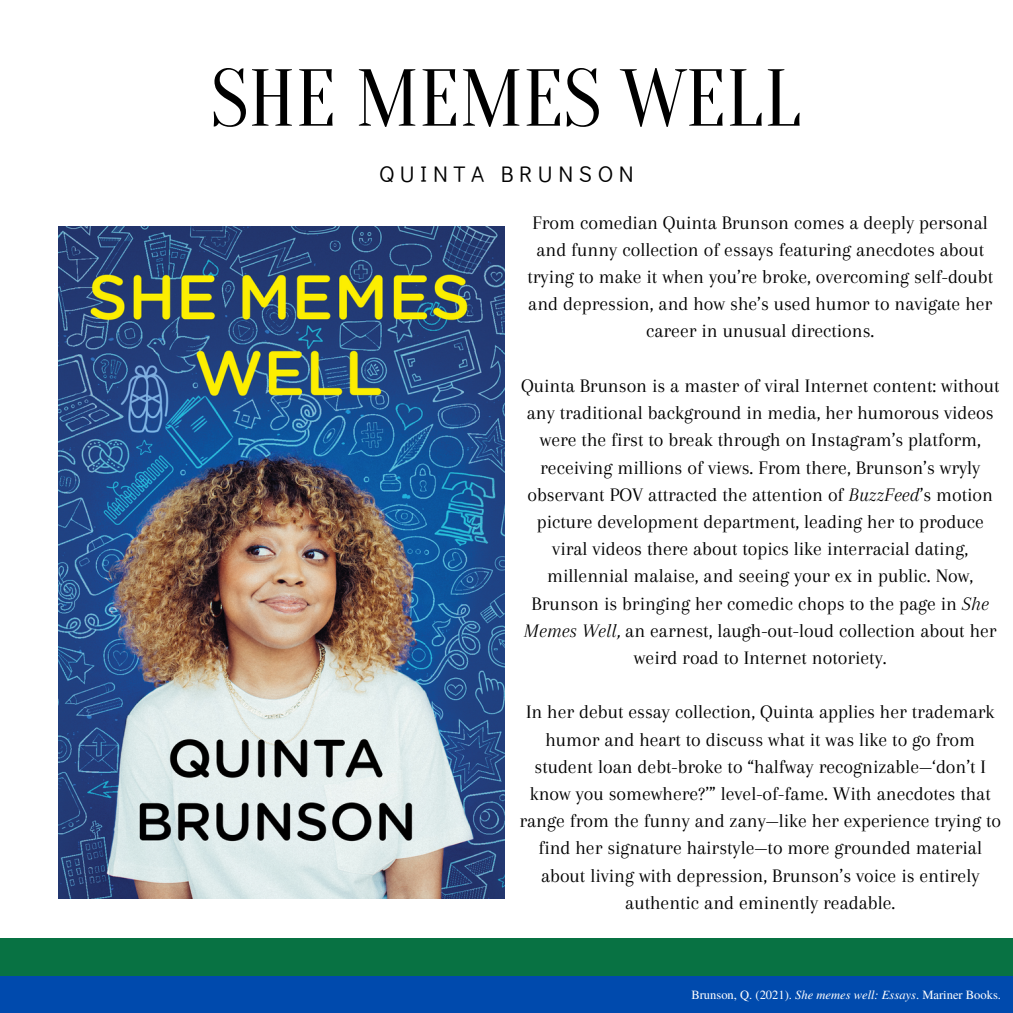
<style>
.page{position:relative;width:1013px;height:1013px;background:#fff}
.page>*{position:absolute;margin:0;border:0;box-sizing:border-box;transform-origin:0 0}
.t1{font:80.62px "Oranienbaum";color:#000}
.t2{font:22.5px "Didact Gothic";letter-spacing:.25em;color:#000}
.t3{font:19.88px/27.2px "Arapey";color:#000;text-align:center}
.t4{font:12.5px "Te X Gyre Termes";color:#fff}
.s1{font-style:italic}
</style>
<div class="page">
<div style="left:0;top:975px;width:1012px;height:37px;background:#004aad"></div>
<div style="left:0;top:938px;width:1012px;height:37px;background:#087243"></div>
<img style="left:59px;top:226px;width:445px;height:672px">
<p class="t1" style="left:211px;top:53px;width:592px">SHE MEMES WELL</p>
<p class="t2" style="left:379px;top:158px;width:256px">QUINTA BRUNSON</p>
<p class="t3" style="left:527px;top:209px;width:467px">From comedian Quinta Brunson comes a deeply personal and funny collection of essays featuring anecdotes about trying to make it when you’re broke, overcoming self-doubt and depression, and how she’s used humor to navigate her career in unusual directions.</p>
<p class="t3" style="left:521px;top:372px;width:480px">Quinta Brunson is a master of viral Internet content: without any traditional background in media, her humorous videos were the first to break through on Instagram’s platform, receiving millions of views. From there, Brunson’s wryly observant POV attracted the attention of <span class="s1">BuzzFeed</span>’s motion picture development department, leading her to produce viral videos there about topics like interracial dating, millennial malaise, and seeing your ex in public. Now, Brunson is bringing her comedic chops to the page in <span class="s1">She Memes Well,</span> an earnest, laugh-out-loud collection about her weird road to Internet notoriety.</p>
<p class="t3" style="left:519px;top:698px;width:483px">In her debut essay collection, Quinta applies her trademark humor and heart to discuss what it was like to go from student loan debt-broke to “halfway recognizable—‘don’t I know you somewhere?’” level-of-fame. With anecdotes that range from the funny and zany—like her experience trying to find her signature hairstyle—to more grounded material about living with depression, Brunson’s voice is entirely authentic and eminently readable.</p>
<p class="t4" style="left:691px;top:985px;width:311px">Brunson, Q. (2021). <span class="s1">She memes well: Essays</span>. Mariner Books.</p>
</div>
